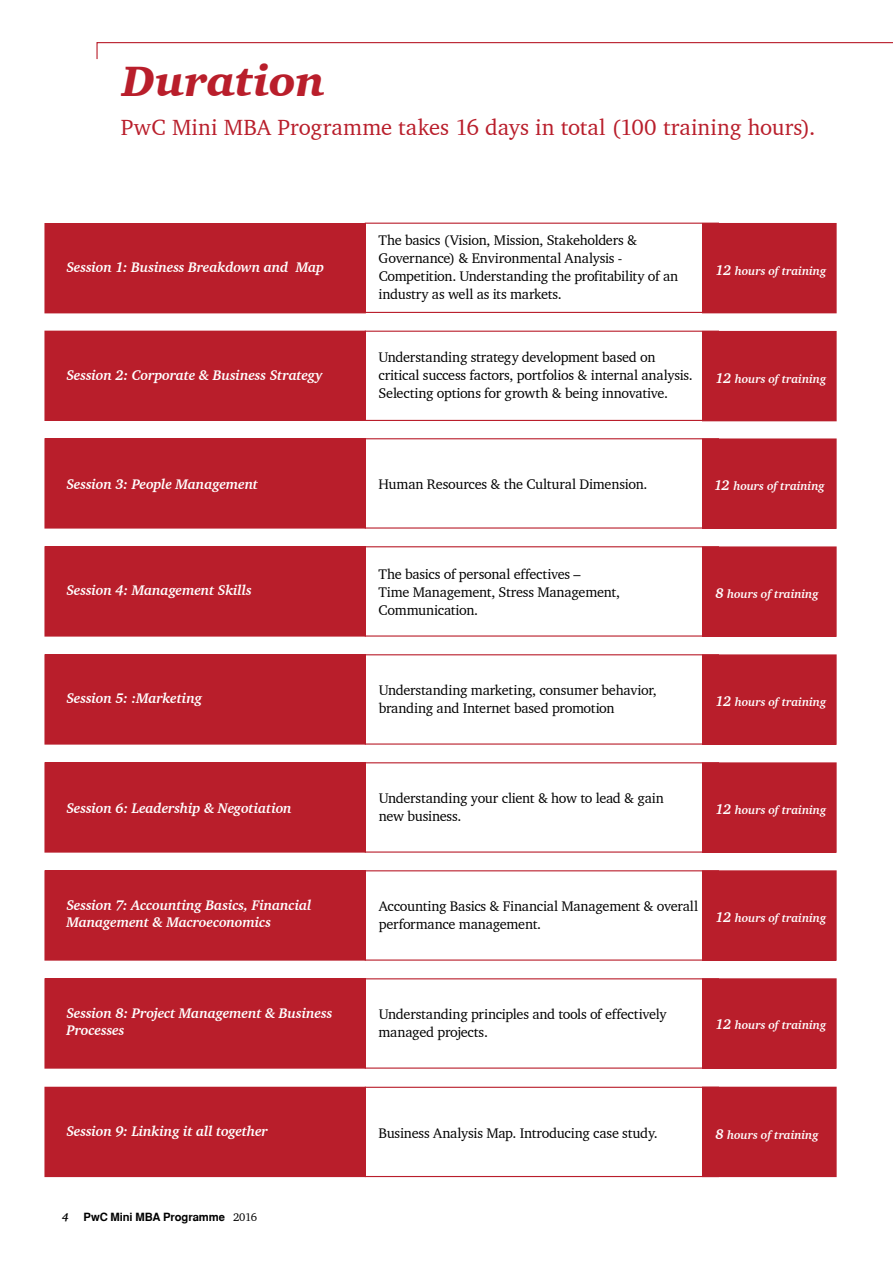
<style>
.page{position:relative;width:893px;height:1263px;background:#fff}
.page>*{position:absolute;margin:0;border:0;box-sizing:border-box;transform-origin:0 0}
.t1{font:italic 900 43.5px "Charter BT";color:#b91e2b}
.t2{font:22.5px "Charter BT";letter-spacing:.005em;color:#b91e2b}
.t3{font:14.25px/18px "Charter BT";letter-spacing:-.015em;color:#000}
.t4{font:italic 700 14.25px/17.1px "Charter BT";letter-spacing:-.015em;color:#fff}
.t5{font:italic 700 12px "Charter BT";letter-spacing:-.005em;color:#fff}
.t6{font:700 11.25px "Helvetica";letter-spacing:-.005em;color:#000}
.t7{font:italic 700 11.25px "Charter BT";color:#000}
.s1{font-size:14.25px}
.s2{font-family:"Charter BT";font-weight:400}
</style>
<div class="page">
<div style="left:702px;top:331px;width:134px;height:90px;background:#b91e2b"></div>
<div style="left:702px;top:331px;width:135px;height:90px;border:1px solid #b91e2b"></div>
<div style="left:702px;top:224px;width:134px;height:89px;background:#b91e2b"></div>
<div style="left:702px;top:223px;width:135px;height:90px;border:1px solid #b91e2b"></div>
<div style="left:702px;top:439px;width:134px;height:89px;background:#b91e2b"></div>
<div style="left:702px;top:438px;width:135px;height:91px;border:1px solid #b91e2b"></div>
<div style="left:702px;top:547px;width:134px;height:89px;background:#b91e2b"></div>
<div style="left:702px;top:546px;width:135px;height:91px;border:1px solid #b91e2b"></div>
<div style="left:702px;top:655px;width:134px;height:89px;background:#b91e2b"></div>
<div style="left:702px;top:654px;width:135px;height:91px;border:1px solid #b91e2b"></div>
<div style="left:702px;top:763px;width:134px;height:89px;background:#b91e2b"></div>
<div style="left:702px;top:762px;width:135px;height:91px;border:1px solid #b91e2b"></div>
<div style="left:702px;top:871px;width:134px;height:89px;background:#b91e2b"></div>
<div style="left:702px;top:870px;width:135px;height:91px;border:1px solid #b91e2b"></div>
<div style="left:702px;top:979px;width:134px;height:89px;background:#b91e2b"></div>
<div style="left:702px;top:978px;width:135px;height:91px;border:1px solid #b91e2b"></div>
<div style="left:702px;top:1087px;width:134px;height:89px;background:#b91e2b"></div>
<div style="left:702px;top:1087px;width:135px;height:90px;border:1px solid #b91e2b"></div>
<svg style="left:96px;top:42px;width:797px;height:18px"></svg>
<div style="left:45px;top:331px;width:320px;height:89px;background:#b91e2b"></div>
<div style="left:44px;top:331px;width:322px;height:90px;border:1px solid #b91e2b"></div>
<div style="left:365px;top:331px;width:354px;height:90px;border:1px solid #b91e2b"></div>
<div style="left:45px;top:224px;width:320px;height:89px;background:#b91e2b"></div>
<div style="left:44px;top:223px;width:322px;height:90px;border:1px solid #b91e2b"></div>
<div style="left:365px;top:223px;width:354px;height:90px;border:1px solid #b91e2b"></div>
<div style="left:45px;top:439px;width:320px;height:89px;background:#b91e2b"></div>
<div style="left:44px;top:438px;width:322px;height:91px;border:1px solid #b91e2b"></div>
<div style="left:365px;top:438px;width:354px;height:91px;border:1px solid #b91e2b"></div>
<div style="left:45px;top:547px;width:320px;height:89px;background:#b91e2b"></div>
<div style="left:44px;top:546px;width:322px;height:91px;border:1px solid #b91e2b"></div>
<div style="left:365px;top:546px;width:354px;height:91px;border:1px solid #b91e2b"></div>
<div style="left:45px;top:655px;width:320px;height:89px;background:#b91e2b"></div>
<div style="left:44px;top:654px;width:322px;height:91px;border:1px solid #b91e2b"></div>
<div style="left:365px;top:654px;width:354px;height:91px;border:1px solid #b91e2b"></div>
<div style="left:45px;top:763px;width:320px;height:89px;background:#b91e2b"></div>
<div style="left:44px;top:762px;width:322px;height:91px;border:1px solid #b91e2b"></div>
<div style="left:365px;top:762px;width:354px;height:91px;border:1px solid #b91e2b"></div>
<div style="left:45px;top:871px;width:320px;height:89px;background:#b91e2b"></div>
<div style="left:44px;top:870px;width:322px;height:91px;border:1px solid #b91e2b"></div>
<div style="left:365px;top:870px;width:354px;height:91px;border:1px solid #b91e2b"></div>
<div style="left:45px;top:979px;width:320px;height:89px;background:#b91e2b"></div>
<div style="left:44px;top:978px;width:322px;height:91px;border:1px solid #b91e2b"></div>
<div style="left:365px;top:978px;width:354px;height:91px;border:1px solid #b91e2b"></div>
<div style="left:45px;top:1087px;width:320px;height:89px;background:#b91e2b"></div>
<div style="left:44px;top:1087px;width:322px;height:90px;border:1px solid #b91e2b"></div>
<div style="left:365px;top:1087px;width:354px;height:90px;border:1px solid #b91e2b"></div>
<h1 class="t1" style="left:122px;top:54px;width:204px">Duration</h1>
<h2 class="t2" style="left:121px;top:113px;width:696px">PwC Mini MBA Programme takes 16 days in total (100 training hours).</h2>
<p class="t4" style="left:66px;top:258px;width:259px">Session 1: Business Breakdown and Map</p>
<p class="t4" style="left:66px;top:366px;width:258px">Session 2: Corporate &amp; Business Strategy</p>
<p class="t3" style="left:378px;top:231px;width:301px">The basics (Vision, Mission, Stakeholders &amp; Governance) &amp; Environmental Analysis - Competition. Understanding the profitability of an industry as well as its markets.</p>
<p class="t3" style="left:378px;top:348px;width:316px">Understanding strategy development based on critical success factors, portfolios &amp; internal analysis.<br>Selecting options for growth &amp; being innovative.</p>
<p class="t5" style="left:715px;top:263px;width:112px"><span class="s1">12</span> hours of training</p>
<p class="t5" style="left:715px;top:371px;width:112px"><span class="s1">12</span> hours of training</p>
<p class="t4" style="left:66px;top:475px;width:193px">Session 3: People Management</p>
<p class="t5" style="left:714px;top:478px;width:112px"><span class="s1">12</span> hours of training</p>
<p class="t3" style="left:379px;top:475px;width:270px">Human Resources &amp; the Cultural Dimension.</p>
<p class="t4" style="left:66px;top:581px;width:187px">Session 4: Management Skills</p>
<p class="t3" style="left:379px;top:565px;width:243px">The basics of personal effectives –<br>Time Management, Stress Management,<br>Communication.</p>
<p class="t5" style="left:715px;top:586px;width:105px"><span class="s1">8</span> hours of training</p>
<p class="t4" style="left:66px;top:689px;width:137px">Session 5: :Marketing</p>
<p class="t3" style="left:379px;top:681px;width:280px">Understanding marketing, consumer behavior, branding and Internet based promotion</p>
<p class="t5" style="left:715px;top:694px;width:112px"><span class="s1">12</span> hours of training</p>
<p class="t4" style="left:66px;top:799px;width:227px">Session 6: Leadership &amp; Negotiation</p>
<p class="t3" style="left:379px;top:789px;width:287px">Understanding your client &amp; how to lead &amp; gain new business.</p>
<p class="t5" style="left:715px;top:802px;width:112px"><span class="s1">12</span> hours of training</p>
<p class="t4" style="left:66px;top:896px;width:247px">Session 7: Accounting Basics, Financial<br>Management &amp; Macroeconomics</p>
<p class="t3" style="left:379px;top:897px;width:321px">Accounting Basics &amp; Financial Management &amp; overall performance management.</p>
<p class="t5" style="left:715px;top:910px;width:112px"><span class="s1">12</span> hours of training</p>
<p class="t4" style="left:66px;top:1004px;width:268px">Session 8: Project Management &amp; Business<br>Processes</p>
<p class="t3" style="left:378px;top:1005px;width:290px">Understanding principles and tools of effectively managed projects.</p>
<p class="t5" style="left:715px;top:1017px;width:112px"><span class="s1">12</span> hours of training</p>
<p class="t4" style="left:66px;top:1122px;width:203px">Session 9: Linking it all together</p>
<p class="t3" style="left:378px;top:1123px;width:281px">Business Analysis Map. Introducing case study.</p>
<p class="t5" style="left:715px;top:1127px;width:105px"><span class="s1">8</span> hours of training</p>
<p class="t7" style="left:62px;top:1210px;width:8px">4</p>
<p class="t6" style="left:84px;top:1210px;width:175px">PwC Mini MBA Programme <span class="s2">2016</span></p>
</div>
